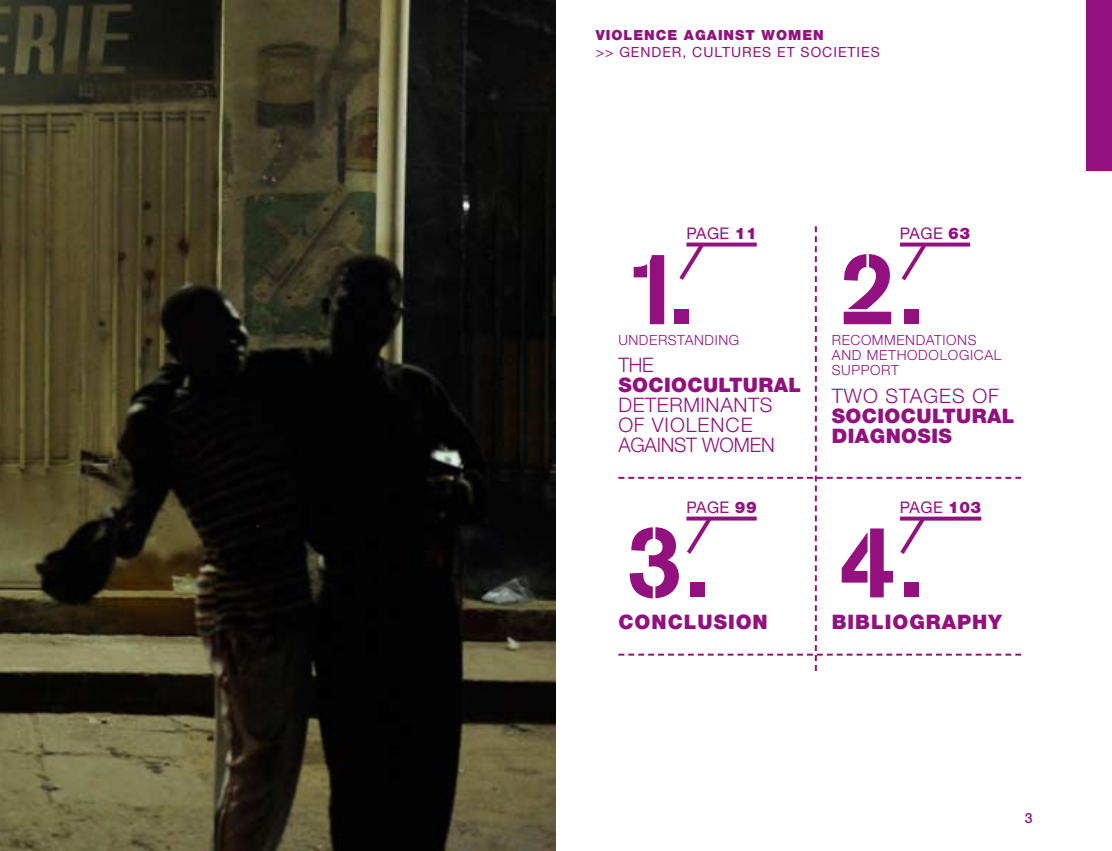
<style>
.page{position:relative;width:1112px;height:851px;background:#fff}
.page>*{position:absolute;margin:0;border:0;box-sizing:border-box;transform-origin:0 0}
.t1{font:100px "AG Book Stencil";color:#93117e}
.t2{font:300 20px/20px "Helvetica Neue";letter-spacing:.03em;color:#93117e}
.t3{font:900 20px/20px "Helvetica Neue";letter-spacing:.02em;color:#93117e}
.t4{font:900 20px "Helvetica Neue";letter-spacing:.05em;color:#93117e}
.t5{font:300 20px "Helvetica Neue";letter-spacing:.05em;color:#93117e}
.t6{font:16px "Helvetica Neue";letter-spacing:.03em;color:#93117e}
.t7{font:300 14px/15px "Helvetica Neue";letter-spacing:.04em;color:#93117e}
.t8{font:14px "Helvetica Neue";letter-spacing:.07em;color:#93117e}
.t9{font:900 14px "Helvetica Neue";letter-spacing:.07em;color:#93117e}
.t10{font:500 14px "Helvetica Neue";color:#93117e}
.s1{font-weight:900}
</style>
<div class="page">
<div style="left:1086px;top:0;width:25px;height:170px;background:#93117e"></div>
<img style="left:0;top:0;width:556px;height:850px">
<svg style="left:618px;top:226px;width:402px;height:445px"></svg>
<p class="t9" style="left:595px;top:27px;width:230px">VIOLENCE AGAINST WOMEN</p>
<p class="t8" style="left:595px;top:44px;width:285px">&gt;&gt; GENDER, CULTURES ET SOCIETIES</p>
<p class="t6" style="left:686px;top:223px;width:72px">PAGE <span class="s1">11</span></p>
<h1 class="t1" style="left:626px;top:229px;width:69px">1.</h1>
<p class="t7" style="left:618px;top:332px;width:122px">UNDERSTANDING</p>
<h2 class="t2" style="left:618px;top:354px;width:37px">THE</h2>
<h2 class="t3" style="left:618px;top:375px;width:184px">SOCIOCULTURAL</h2>
<h2 class="t2" style="left:618px;top:394px;width:158px">DETERMINANTS<br>OF VIOLENCE<br>AGAINST WOMEN</h2>
<p class="t6" style="left:686px;top:497px;width:72px">PAGE <span class="s1">99</span></p>
<h1 class="t1" style="left:626px;top:502px;width:86px">3.</h1>
<h2 class="t4" style="left:618px;top:609px;width:151px">CONCLUSION</h2>
<p class="t6" style="left:899px;top:223px;width:72px">PAGE <span class="s1">63</span></p>
<h1 class="t1" style="left:839px;top:229px;width:86px">2.</h1>
<p class="t7" style="left:831px;top:332px;width:171px">RECOMMENDATIONS<br>AND METHODOLOGICAL<br>SUPPORT</p>
<h2 class="t5" style="left:831px;top:383px;width:168px">TWO STAGES OF</h2>
<h2 class="t3" style="left:831px;top:405px;width:184px">SOCIOCULTURAL<br>DIAGNOSIS</h2>
<p class="t6" style="left:899px;top:497px;width:83px">PAGE <span class="s1">103</span></p>
<h1 class="t1" style="left:839px;top:502px;width:86px">4.</h1>
<h2 class="t4" style="left:831px;top:609px;width:171px">BIBLIOGRAPHY</h2>
<p class="t10" style="left:1024px;top:809px;width:9px">3</p>
</div>
